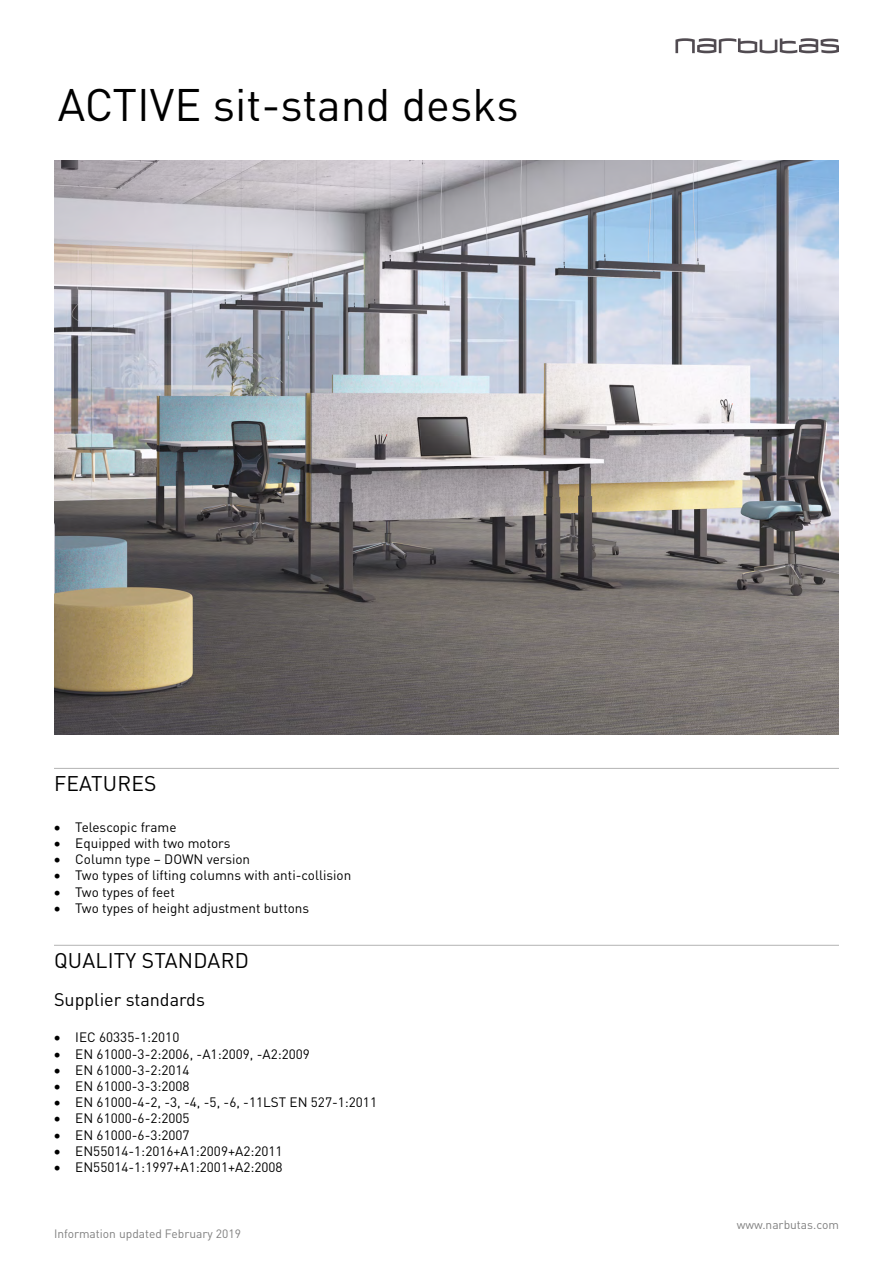
<style>
.page{position:relative;width:893px;height:1263px;background:#fff}
.page>*{position:absolute;margin:0;border:0;box-sizing:border-box;transform-origin:0 0}
.t1{font:45px "DIN Pro";color:#000}
.t2{font:21px "DIN Pro";letter-spacing:.01em;color:#000}
.t3{font:18px "DIN Pro";color:#000}
.t4{font:13.5px "DIN Pro";color:#000}
.t5{font:12px "DIN Pro";color:#808080}
</style>
<div class="page">
<svg style="left:675px;top:38px;width:164px;height:15px"></svg>
<img style="left:54px;top:161px;width:785px;height:573px">
<hr style="left:54px;top:768px;width:785px;height:1px;background:#b3b3b3">
<hr style="left:54px;top:945px;width:785px;height:1px;background:#b3b3b3">
<h1 class="t1" style="left:58px;top:74px;width:463px">ACTIVE sit-stand desks</h1>
<h2 class="t2" style="left:54px;top:769px;width:104px">FEATURES</h2>
<p class="t4" style="left:54px;top:818px;width:124px">• Telescopic frame</p>
<p class="t4" style="left:54px;top:834px;width:178px">• Equipped with two motors</p>
<p class="t4" style="left:54px;top:850px;width:198px">• Column type – DOWN version</p>
<p class="t4" style="left:54px;top:866px;width:299px">• Two types of lifting columns with anti-collision</p>
<p class="t4" style="left:54px;top:882px;width:122px">• Two types of feet</p>
<p class="t4" style="left:54px;top:899px;width:257px">• Two types of height adjustment buttons</p>
<h2 class="t2" style="left:54px;top:946px;width:196px">QUALITY STANDARD</h2>
<h3 class="t3" style="left:54px;top:988px;width:152px">Supplier standards</h3>
<p class="t4" style="left:54px;top:1028px;width:127px">• IEC 60335-1:2010</p>
<p class="t4" style="left:54px;top:1044px;width:258px">• EN 61000-3-2:2006, -A1:2009, -A2:2009</p>
<p class="t4" style="left:54px;top:1061px;width:137px">• EN 61000-3-2:2014</p>
<p class="t4" style="left:54px;top:1077px;width:137px">• EN 61000-3-3:2008</p>
<p class="t4" style="left:54px;top:1093px;width:325px">• EN 61000-4-2, -3, -4, -5, -6, -11LST EN 527-1:2011</p>
<p class="t4" style="left:54px;top:1109px;width:137px">• EN 61000-6-2:2005</p>
<p class="t4" style="left:54px;top:1125px;width:137px">• EN 61000-6-3:2007</p>
<p class="t4" style="left:54px;top:1142px;width:230px">• EN55014-1:2016+A1:2009+A2:2011</p>
<p class="t4" style="left:54px;top:1158px;width:230px">• EN55014-1:1997+A1:2001+A2:2008</p>
<p class="t5" style="left:54px;top:1225px;width:188px">Information updated February 2019</p>
<p class="t5" style="left:737px;top:1216px;width:104px">www.narbutas.com</p>
</div>
